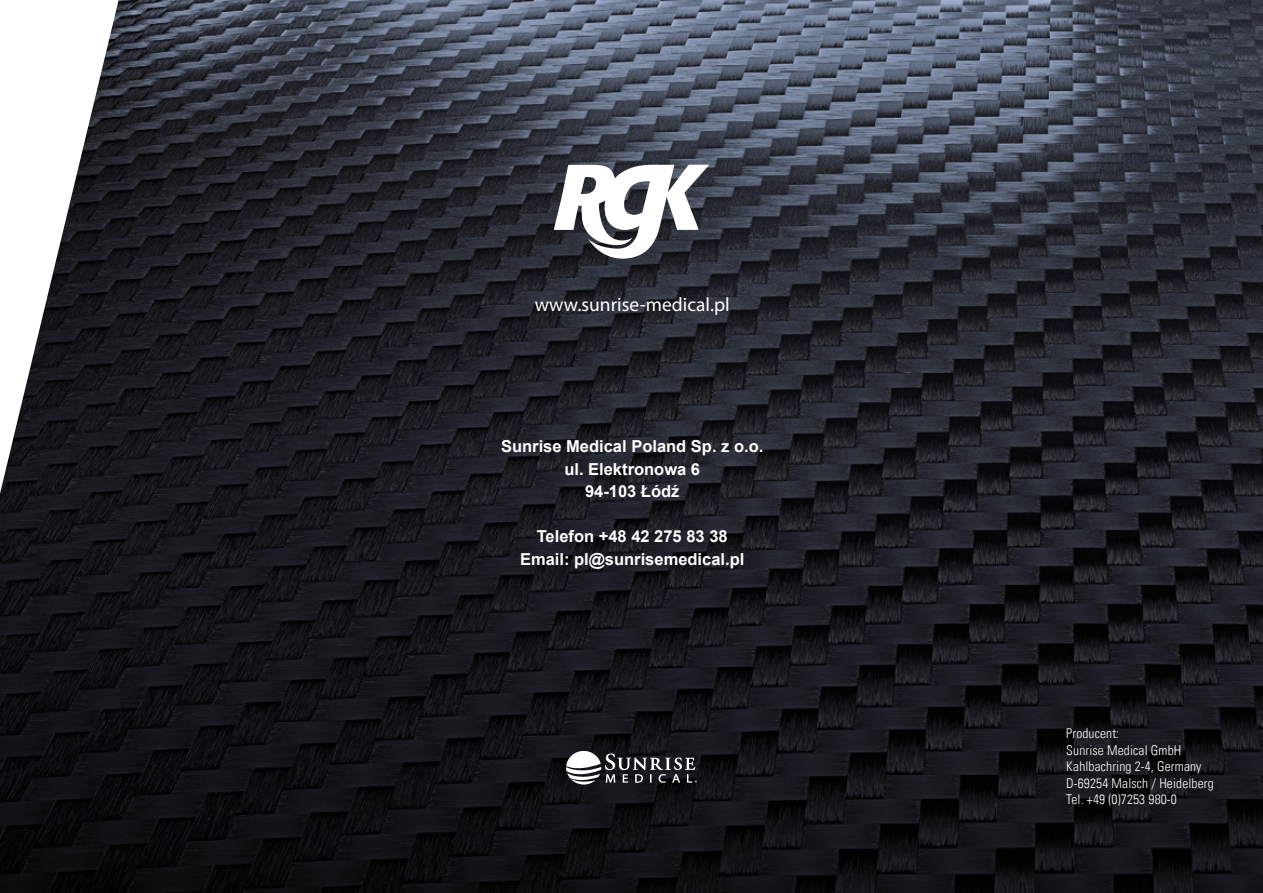
<style>
.page{position:relative;width:1263px;height:893px;background:#fff}
.page>*{position:absolute;margin:0;border:0;box-sizing:border-box;transform-origin:0 0}
.t1{font:19.5px "Myriad Pro";color:#fff}
.t2{font:700 16.5px/22.5px "Arial";color:#fff;text-align:center}
.t3{font:13.5px/16.5px "Univers Com 47 Light Cond";letter-spacing:.01em;color:#fff}
</style>
<div class="page">
<img style="left:0;top:0;width:1263px;height:893px">
<svg style="left:0;top:0;width:119px;height:494px"></svg>
<svg style="left:566px;top:751px;width:131px;height:33px"></svg>
<svg style="left:554px;top:165px;width:155px;height:94px"></svg>
<p class="t1" style="left:535px;top:293px;width:196px">www.sunrise-medical.pl</p>
<p class="t2" style="left:501px;top:435px;width:264px">Sunrise Medical Poland Sp. z o.o. ul. Elektronowa 6<br>94-103 Łódź</p>
<p class="t2" style="left:520px;top:525px;width:226px">Telefon +48 42 275 83 38<br>Email: pl@sunrisemedical.pl</p>
<p class="t3" style="left:1066px;top:725px;width:149px">Producent:<br>Sunrise Medical GmbH<br>Kahlbachring 2-4, Germany<br>D-69254 Malsch / Heidelberg<br>Tel. +49 (0)7253 980-0</p>
</div>
